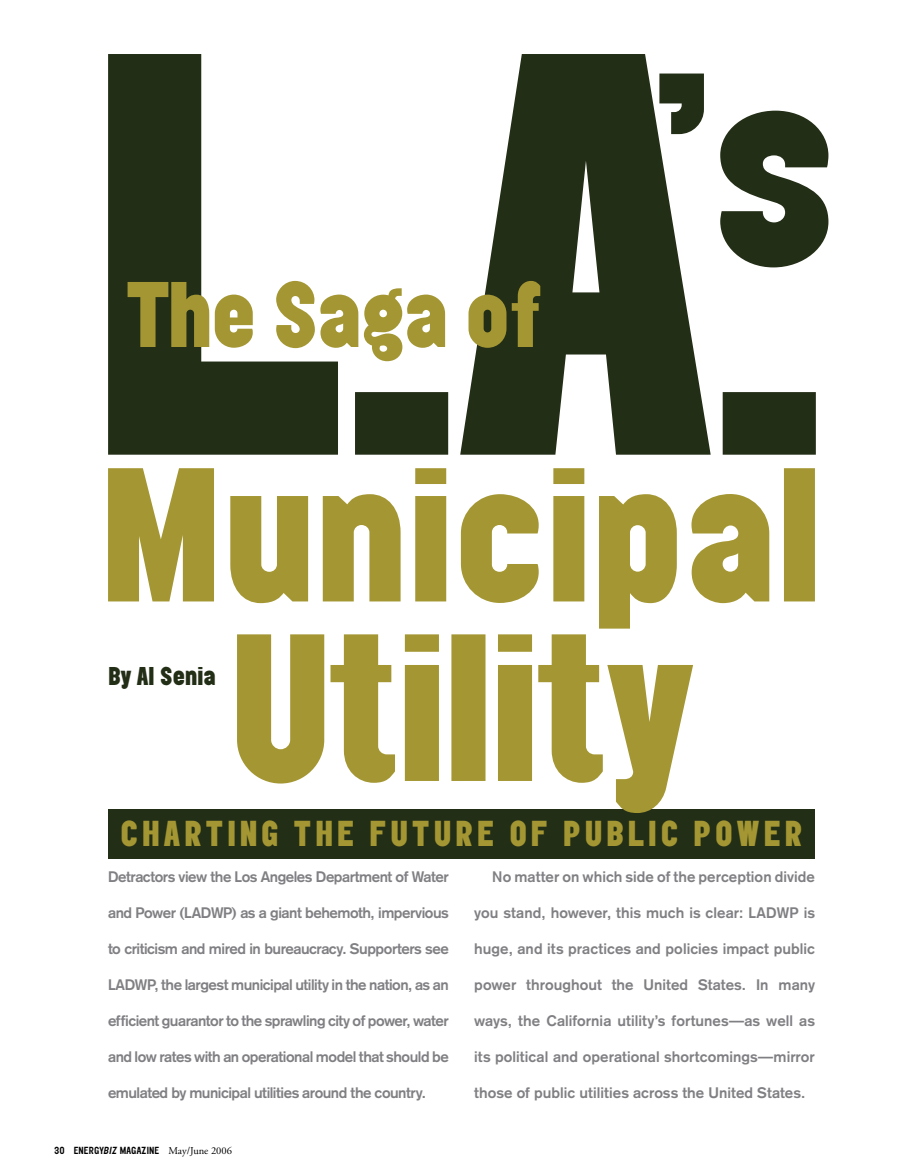
<style>
.page{position:relative;width:905px;height:1175px;background:#fff}
.page>*{position:absolute;margin:0;border:0;box-sizing:border-box;transform-origin:0 0}
.t1{font:900 31.5px "Elephant";letter-spacing:.1em;color:#a49733}
.t2{font:900 22.5px "Elephant";letter-spacing:-.025em;color:#232e16}
.t3{font:700 15px "Akzidenz Grotesk";letter-spacing:-.02em;color:#807f83}
.t4{font:700 15px "Akzidenz Grotesk";letter-spacing:.005em;color:#807f83}
.t5{font:500 9px "Elephant";color:#000}
.s1{font-style:italic}
.s2{font-family:"Adobe Garamond";font-weight:400;font-size:10.5px}
</style>
<div class="page">
<div style="left:108px;top:808px;width:706px;height:50px;background:#232e16"></div>
<svg style="left:108px;top:54px;width:707px;height:400px;fill:#232e16"></svg>
<svg style="left:108px;top:468px;width:706px;height:160px"></svg>
<svg style="left:237px;top:634px;width:456px;height:179px;fill:#a49733"></svg>
<svg style="left:659px;top:74px;width:169px;height:193px"></svg>
<svg style="left:128px;top:281px;width:412px;height:80px"></svg>
<p class="t2" style="left:108px;top:662px;width:110px">BY AL SENIA</p>
<p class="t1" style="left:120px;top:814px;width:684px">CHARTING THE FUTURE OF PUBLIC POWER</p>
<p class="t3" style="left:108px;top:868px;width:342px">Detractors view the Los Angeles Department of Water</p>
<p class="t3" style="left:108px;top:904px;width:342px">and Power (LADWP) as a giant behemoth, impervious</p>
<p class="t3" style="left:108px;top:940px;width:342px">to criticism and mired in bureaucracy. Supporters see</p>
<p class="t3" style="left:108px;top:976px;width:342px">LADWP, the largest municipal utility in the nation, as an</p>
<p class="t3" style="left:108px;top:1012px;width:342px">efficient guarantor to the sprawling city of power, water</p>
<p class="t3" style="left:108px;top:1048px;width:342px">and low rates with an operational model that should be</p>
<p class="t3" style="left:108px;top:1084px;width:319px">emulated by municipal utilities around the country.</p>
<p class="t5" style="left:54px;top:1145px;width:179px">30 ENERGY<span class="s1">Biz</span> MAGAZINE <span class="s2">May/June 2006</span></p>
<p class="t4" style="left:492px;top:868px;width:324px">No matter on which side of the perception divide</p>
<p class="t4" style="left:474px;top:904px;width:342px">you stand, however, this much is clear: LADWP is</p>
<p class="t4" style="left:474px;top:940px;width:342px">huge, and its practices and policies impact public</p>
<p class="t4" style="left:474px;top:976px;width:342px">power throughout the United States. In many</p>
<p class="t4" style="left:474px;top:1012px;width:342px">ways, the California utility’s fortunes—as well as</p>
<p class="t4" style="left:474px;top:1048px;width:342px">its political and operational shortcomings—mirror</p>
<p class="t4" style="left:474px;top:1084px;width:332px">those of public utilities across the United States.</p>
</div>
